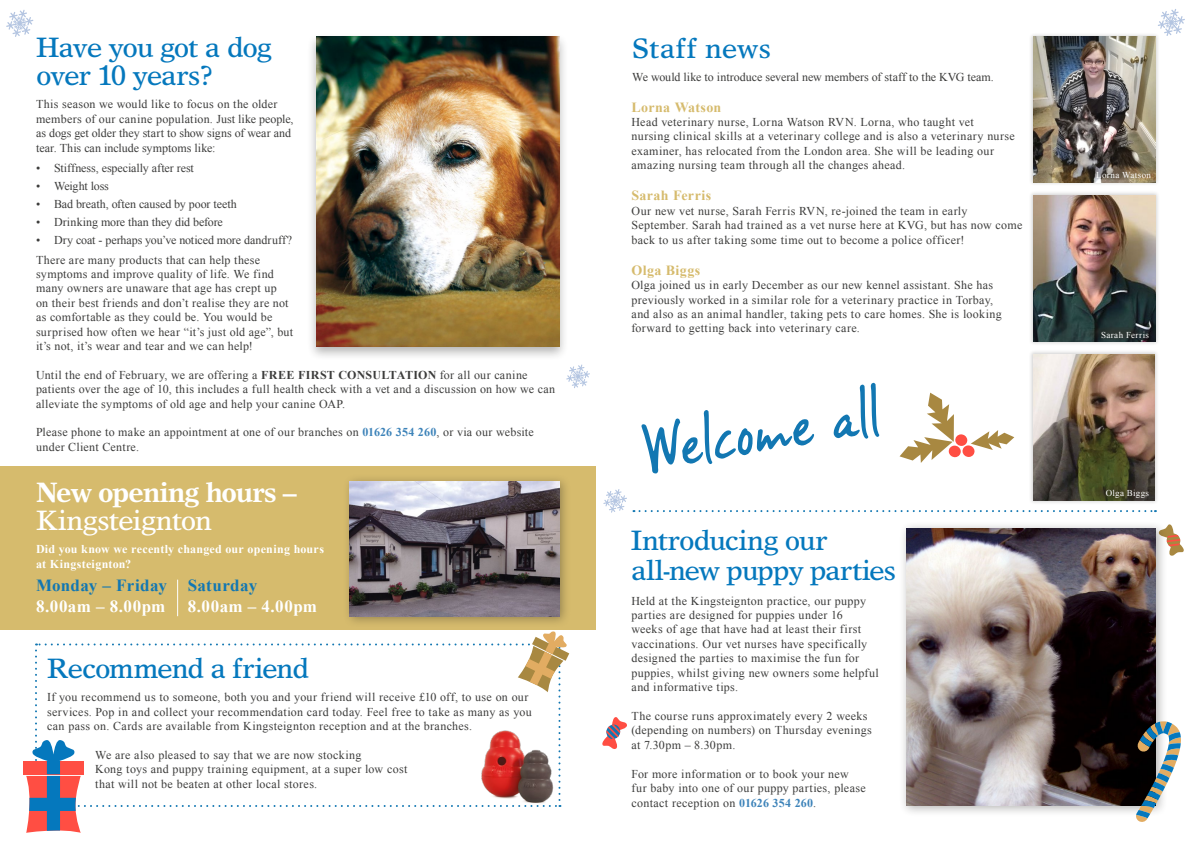
<style>
.page{position:relative;width:1191px;height:842px;background:#fff}
.page>*{position:absolute;margin:0;border:0;box-sizing:border-box;transform-origin:0 0}
.t1{font:64.1px "Vince Hand II";color:#1277b2}
.t2{font:28px/28px "Times Europa";letter-spacing:-.045em;color:#0578bd}
.t3{font:700 28px/28px "Times Europa";letter-spacing:-.04em;color:#fff}
.t4{font:28px "Times Europa";letter-spacing:-.005em;color:#0578bd}
.t5{font:700 17px "Times New Roman";letter-spacing:.03em;color:#fff}
.t6{font:700 17px "Times New Roman";letter-spacing:.02em;color:#1277b2}
.t7{font:700 14px "Times New Roman";letter-spacing:.025em;color:#d6bb6d}
.t8{font:12px/14.4px "Times New Roman";letter-spacing:.025em;color:#3c3c3b}
.t9{font:12px "Times New Roman";letter-spacing:-.005em;color:#3c3c3b}
.t10{font:12px "Times New Roman";color:#3c3c3b}
.t11{font:700 12px/14.4px "Times New Roman";letter-spacing:.02em;color:#fff}
.t12{font:12px "Times New Roman";letter-spacing:-.015em;color:#3c3c3b}
.t13{font:9px "Times New Roman";letter-spacing:.04em;color:#fff}
.s1{font-weight:700}
.s2{font-weight:700;color:#3d83b9}
.s3{font-weight:400}
</style>
<div class="page">
<svg style="left:1167px;top:524px;width:16px;height:32px"></svg>
<svg style="left:602px;top:717px;width:25px;height:32px"></svg>
<svg style="left:633px;top:510px;width:523px;height:2px"></svg>
<div style="left:307px;top:33px;width:261px;height:328px;background:#1d1d1b;opacity:.33"></div>
<img style="left:317px;top:37px;width:242px;height:309px">
<div style="left:0;top:466px;width:595px;height:163px;background:#d6bb6d"></div>
<div style="left:1029px;top:33px;width:130px;height:154px;background:#1d1d1b;opacity:.2"></div>
<img style="left:1033px;top:37px;width:122px;height:145px">
<div style="left:1029px;top:191px;width:130px;height:155px;background:#1d1d1b;opacity:.2"></div>
<img style="left:1033px;top:195px;width:122px;height:146px">
<div style="left:1028px;top:350px;width:131px;height:155px;background:#1d1d1b;opacity:.2"></div>
<img style="left:1033px;top:354px;width:122px;height:146px">
<div style="left:342px;top:474px;width:229px;height:153px;background:#1d1d1b;opacity:.35"></div>
<img style="left:350px;top:482px;width:209px;height:134px">
<hr style="left:177px;top:580px;width:1px;height:36px;background:#fff">
<div style="left:898px;top:521px;width:269px;height:296px;background:#1d1d1b;opacity:.33"></div>
<img style="left:906px;top:528px;width:250px;height:278px">
<svg style="left:6px;top:10px;width:27px;height:27px"></svg>
<svg style="left:1157px;top:9px;width:28px;height:27px"></svg>
<svg style="left:566px;top:365px;width:24px;height:23px"></svg>
<svg style="left:603px;top:489px;width:24px;height:24px"></svg>
<div style="left:23px;top:761px;width:61px;height:13px;background:#ff4e43"></div>
<svg style="left:26px;top:631px;width:543px;height:202px"></svg>
<svg style="left:899px;top:393px;width:115px;height:70px"></svg>
<svg style="left:1135px;top:721px;width:46px;height:101px"></svg>
<svg style="left:1082px;top:167px;width:73px;height:13px"></svg>
<svg style="left:1082px;top:327px;width:73px;height:13px"></svg>
<svg style="left:1082px;top:486px;width:73px;height:13px"></svg>
<h2 class="t2" style="left:36px;top:33px;width:237px">Have you got a dog over 10 years?</h2>
<p class="t8" style="left:36px;top:97px;width:259px">This season we would like to focus on the older members of our canine population. Just like people, as dogs get older they start to show signs of wear and tear. This can include symptoms like:</p>
<p class="t9" style="left:36px;top:160px;width:159px">• Stiffness, especially after rest</p>
<p class="t12" style="left:36px;top:178px;width:74px">• Weight loss</p>
<p class="t9" style="left:36px;top:196px;width:202px">• Bad breath, often caused by poor teeth</p>
<p class="t9" style="left:36px;top:214px;width:188px">• Drinking more than they did before</p>
<p class="t8" style="left:36px;top:229px;width:257px;line-height:20.1px">• Dry coat - perhaps you’ve noticed more dandruff?<br>There are many products that can help these</p>
<p class="t8" style="left:36px;top:267px;width:259px">symptoms and improve quality of life. We find many owners are unaware that age has crept up<br>on their best friends and don’t realise they are not as comfortable as they could be. You would be surprised how often we hear “it’s just old age”, but it’s not, it’s wear and tear and we can help!</p>
<p class="t8" style="left:36px;top:367px;width:521px">Until the end of February, we are offering a <span class="s1">FREE FIRST CONSULTATION</span> for all our canine patients over the age of 10, this includes a full health check with a vet and a discussion on how we can alleviate the symptoms of old age and help your canine OAP.</p>
<p class="t8" style="left:36px;top:425px;width:499px">Please phone to make an appointment at one of our branches on <span class="s2">01626 354 260</span>, or via our website under Client Centre.</p>
<h2 class="t3" style="left:36px;top:478px;width:262px">New opening hours <span class="s3">–<br>Kingsteignton</span></h2>
<p class="t11" style="left:36px;top:542px;width:289px">Did you know we recently changed our opening hours at Kingsteignton?</p>
<h3 class="t6" style="left:36px;top:574px;width:133px">Monday – Friday</h3>
<h3 class="t5" style="left:36px;top:595px;width:131px">8.00am – 8.00pm</h3>
<h3 class="t6" style="left:188px;top:574px;width:71px">Saturday</h3>
<h3 class="t5" style="left:188px;top:595px;width:131px">8.00am – 4.00pm</h3>
<h2 class="t2" style="left:47px;top:654px;width:263px">Recommend a friend</h2>
<p class="t8" style="left:47px;top:690px;width:486px">If you recommend us to someone, both you and your friend will receive £10 off, to use on our services. Pop in and collect your recommendation card today. Feel free to take as many as you can pass on. Cards are available from Kingsteignton reception and at the branches.</p>
<p class="t8" style="left:95px;top:747px;width:314px">We are also pleased to say that we are now stocking<br>Kong toys and puppy training equipment, at a super low cost that will not be beaten at other local stores.</p>
<h2 class="t4" style="left:632px;top:32px;width:140px">Staff news</h2>
<p class="t10" style="left:632px;top:69px;width:363px">We would like to introduce several new members of staff to the KVG team.</p>
<p class="t7" style="left:631px;top:97px;width:91px">Lorna Watson</p>
<p class="t8" style="left:631px;top:115px;width:385px">Head veterinary nurse, Lorna Watson RVN. Lorna, who taught vet nursing clinical skills at a veterinary college and is also a veterinary nurse examiner, has relocated from the London area. She will be leading our amazing nursing team through all the changes ahead.</p>
<p class="t7" style="left:631px;top:186px;width:81px">Sarah Ferris</p>
<p class="t8" style="left:631px;top:203px;width:392px">Our new vet nurse, Sarah Ferris RVN, re-joined the team in early<br>September. Sarah had trained as a vet nurse here at KVG, but has now come back to us after taking some time out to become a police officer!</p>
<p class="t7" style="left:631px;top:260px;width:70px">Olga Biggs</p>
<p class="t8" style="left:631px;top:278px;width:372px">Olga joined us in early December as our new kennel assistant. She has previously worked in a similar role for a veterinary practice in Torbay, and also as an animal handler, taking pets to care homes. She is looking forward to getting back into veterinary care.</p>
<h1 class="t1" style="left:637px;top:410px;width:243px;rotate:-9deg">Welcome all</h1>
<h2 class="t2" style="left:631px;top:525px;width:266px;line-height:30px">Introducing our all-new puppy parties</h2>
<p class="t8" style="left:631px;top:593px;width:249px">Held at the Kingsteignton practice, our puppy parties are designed for puppies under 16<br>weeks of age that have had at least their first vaccinations. Our vet nurses have specifically designed the parties to maximise the fun for puppies, whilst giving new owners some helpful and informative tips.</p>
<p class="t8" style="left:631px;top:708px;width:242px;line-height:14.7px">The course runs approximately every 2 weeks (depending on numbers) on Thursday evenings at 7.30pm – 8.30pm.</p>
<p class="t8" style="left:631px;top:767px;width:236px">For more information or to book your new fur baby into one of our puppy parties, please contact reception on <span class="s2">01626 354 260</span>.</p>
<p class="t13" style="left:1096px;top:169px;width:56px">Lorna Watson</p>
<p class="t13" style="left:1101px;top:329px;width:49px">Sarah Ferris</p>
<p class="t13" style="left:1105px;top:487px;width:45px">Olga Biggs</p>
</div>
